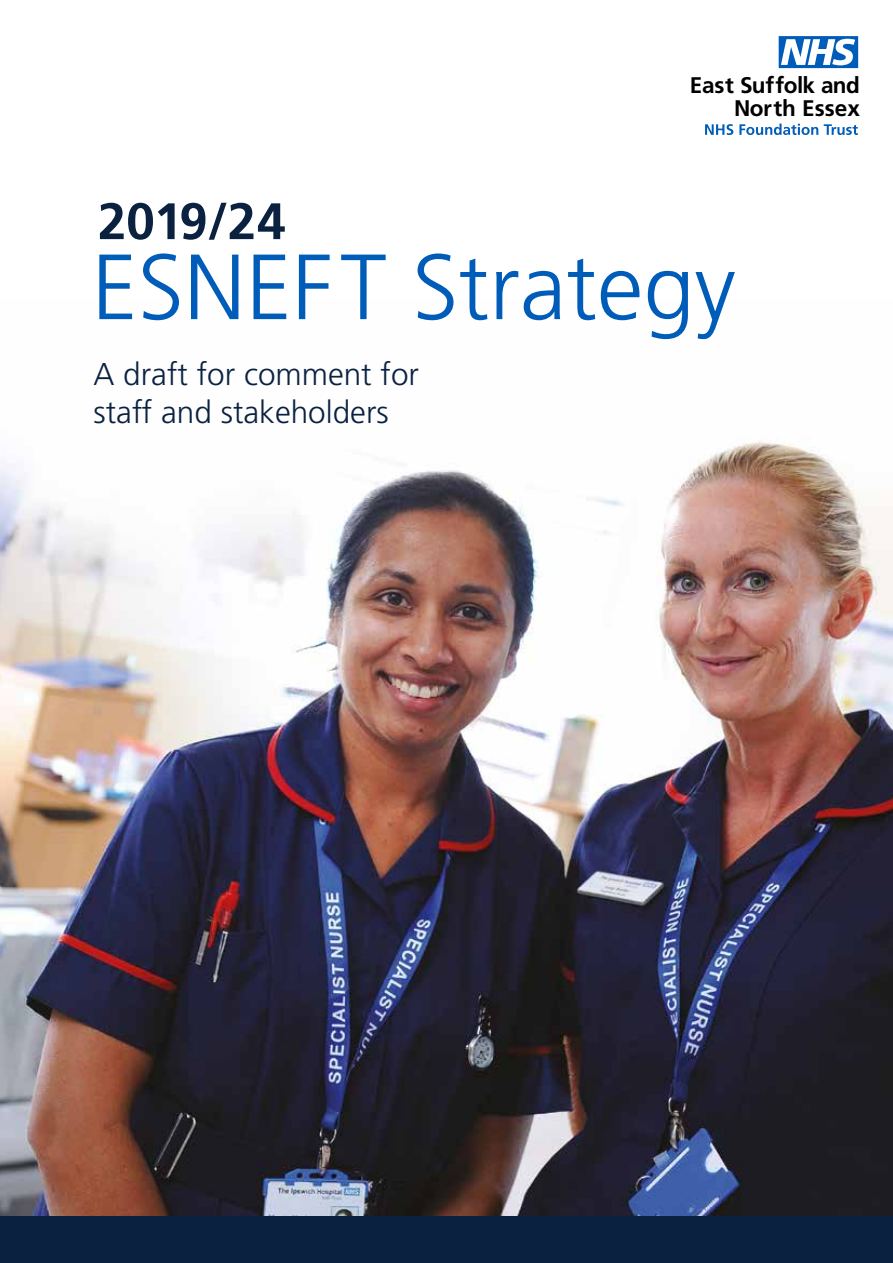
<style>
.page{position:relative;width:893px;height:1263px;background:#fff}
.page>*{position:absolute;margin:0;border:0;box-sizing:border-box;transform-origin:0 0}
.t1{font:300 92.4px "Frutiger";color:#005cb9}
.t2{font:700 51.3px "Frutiger";letter-spacing:-.01em;color:#0a2240}
.t3{font:300 31.5px/37.8px "Frutiger";color:#0a2240}
.t4{font:700 22.65px/23px "Frutiger";color:#000;text-align:right}
</style>
<div class="page">
<img style="left:0;top:441px;width:893px;height:775px">
<svg style="left:705px;top:124px;width:153px;height:11px"></svg>
<svg style="left:779px;top:36px;width:79px;height:32px"></svg>
<div style="left:0;top:1216px;width:893px;height:47px;background:#0a2240"></div>
<h2 class="t2" style="left:98px;top:191px;width:189px">2019/24</h2>
<p class="t4" style="left:690px;top:74px;width:172px">East Suffolk and<br>North Essex</p>
<h1 class="t1" style="left:91px;top:235px;width:646px">ESNEFT Strategy</h1>
<p class="t3" style="left:94px;top:355px;width:327px">A draft for comment for staff and stakeholders</p>
</div>
